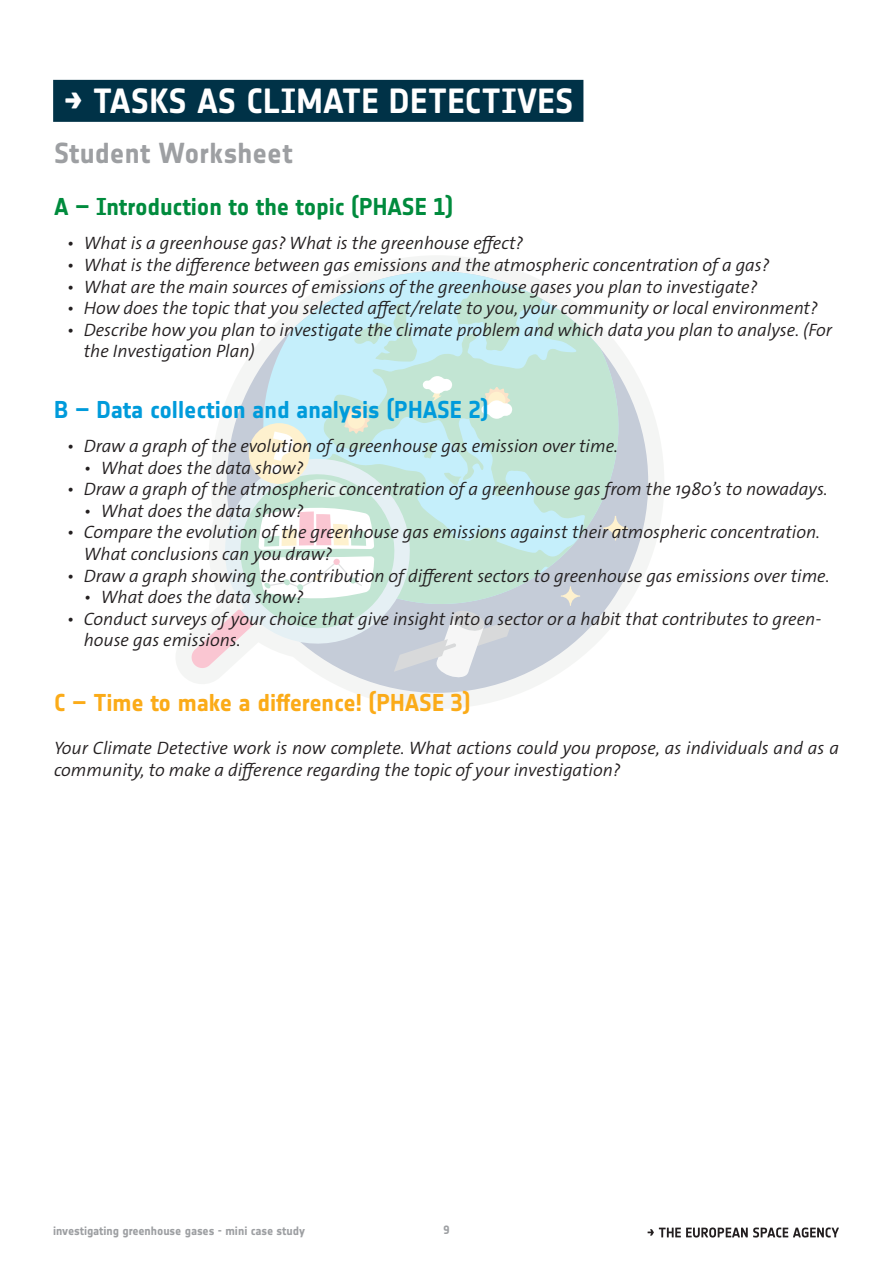
<style>
.page{position:relative;width:893px;height:1263px;background:#fff}
.page>*{position:absolute;margin:0;border:0;box-sizing:border-box;transform-origin:0 0}
.t1{font:700 34.5px "Notes Esa";letter-spacing:.01em;color:#fff}
.t2{font:700 28.5px "Notes Esa";letter-spacing:.005em;color:#9d9fa2}
.Activity_title{font:700 24px "Notes Esa";letter-spacing:-.005em;color:#009bdb}
.Activity_title-2{font:700 24px "Notes Esa";letter-spacing:-.005em;color:#008b3d}
.Text{font:700 24px "Notes Esa";letter-spacing:-.005em;color:#fbab18}
.Text-2{font:italic 300 18px/21.6px "The Sans Os F";color:#231f20}
.t3{font:700 12px "Notes Esa";letter-spacing:-.01em;color:#9d9fa2}
.t4{font:12px "Notes Style Bold Tf";color:#9d9fa2}
</style>
<div class="page">
<svg style="left:648px;top:1227px;width:191px;height:10px"></svg>
<svg style="left:176px;top:256px;width:488px;height:453px"></svg>
<div style="left:227px;top:271px;width:421px;height:422px;background:#c5ccd8;border-radius:50%"></div>
<svg style="left:242px;top:271px;width:398px;height:355px"></svg>
<svg style="left:262px;top:308px;width:363px;height:318px"></svg>
<svg style="left:352px;top:304px;width:66px;height:58px;background:#c3ebeb"></svg>
<svg style="left:456px;top:288px;width:88px;height:65px;background:#c4e9e4"></svg>
<svg style="left:560px;top:586px;width:20px;height:20px"></svg>
<svg style="left:603px;top:516px;width:25px;height:25px"></svg>
<svg style="left:190px;top:376px;width:323px;height:303px"></svg>
<div style="left:53px;top:80px;width:530px;height:42px;background:#003247"></div>
<p class="t1" style="left:64px;top:80px;width:511px">→ TASKS AS CLIMATE DETECTIVES</p>
<p class="t2" style="left:54px;top:137px;width:240px">Student Worksheet</p>
<p class="Activity_title-2" style="left:54px;top:192px;width:401px">A – Introduction to the topic (PHASE 1)</p>
<p class="Text-2" style="left:67px;top:233px;width:458px">• What is a greenhouse gas? What is the greenhouse effect?</p>
<p class="Text-2" style="left:67px;top:255px;width:704px">• What is the difference between gas emissions and the atmospheric concentration of a gas?</p>
<p class="Text-2" style="left:67px;top:276px;width:692px">• What are the main sources of emissions of the greenhouse gases you plan to investigate?</p>
<p class="Text-2" style="left:67px;top:298px;width:753px">• How does the topic that you selected affect/relate to you, your community or local environment?</p>
<p class="Text-2" style="left:84px;top:319px;width:750px;text-indent:-17px">• Describe how you plan to investigate the climate problem and which data you plan to analyse. (For the Investigation Plan)</p>
<p class="Activity_title" style="left:54px;top:395px;width:436px">B – Data collection and analysis (PHASE 2)</p>
<p class="Text-2" style="left:67px;top:435px;width:553px">• Draw a graph of the evolution of a greenhouse gas emission over time.</p>
<p class="Text-2" style="left:84px;top:457px;width:221px">• What does the data show?</p>
<p class="Text-2" style="left:67px;top:479px;width:762px">• Draw a graph of the atmospheric concentration of a greenhouse gas from the 1980’s to nowadays.</p>
<p class="Text-2" style="left:84px;top:500px;width:221px">• What does the data show?</p>
<p class="Text-2" style="left:84px;top:522px;width:738px;text-indent:-17px">• Compare the evolution of the greenhouse gas emissions against their atmospheric concentration.<br>What conclusions can you draw?</p>
<p class="Text-2" style="left:67px;top:565px;width:764px">• Draw a graph showing the contribution of different sectors to greenhouse gas emissions over time.</p>
<p class="Text-2" style="left:84px;top:587px;width:221px">• What does the data show?</p>
<p class="Text-2" style="left:84px;top:608px;width:739px;text-indent:-17px">• Conduct surveys of your choice that give insight into a sector or a habit that contributes to green&shy;house gas emissions.</p>
<p class="Text" style="left:54px;top:689px;width:418px">C – Time to make a difference! (PHASE 3)</p>
<p class="Text-2" style="left:54px;top:738px;width:786px">Your Climate Detective work is now complete. What actions could you propose, as individuals and as a community, to make a difference regarding the topic of your investigation?</p>
<p class="t3" style="left:53px;top:1224px;width:253px">investigating greenhouse gases - mini case study</p>
<p class="t4" style="left:443px;top:1223px;width:7px">9</p>
</div>
